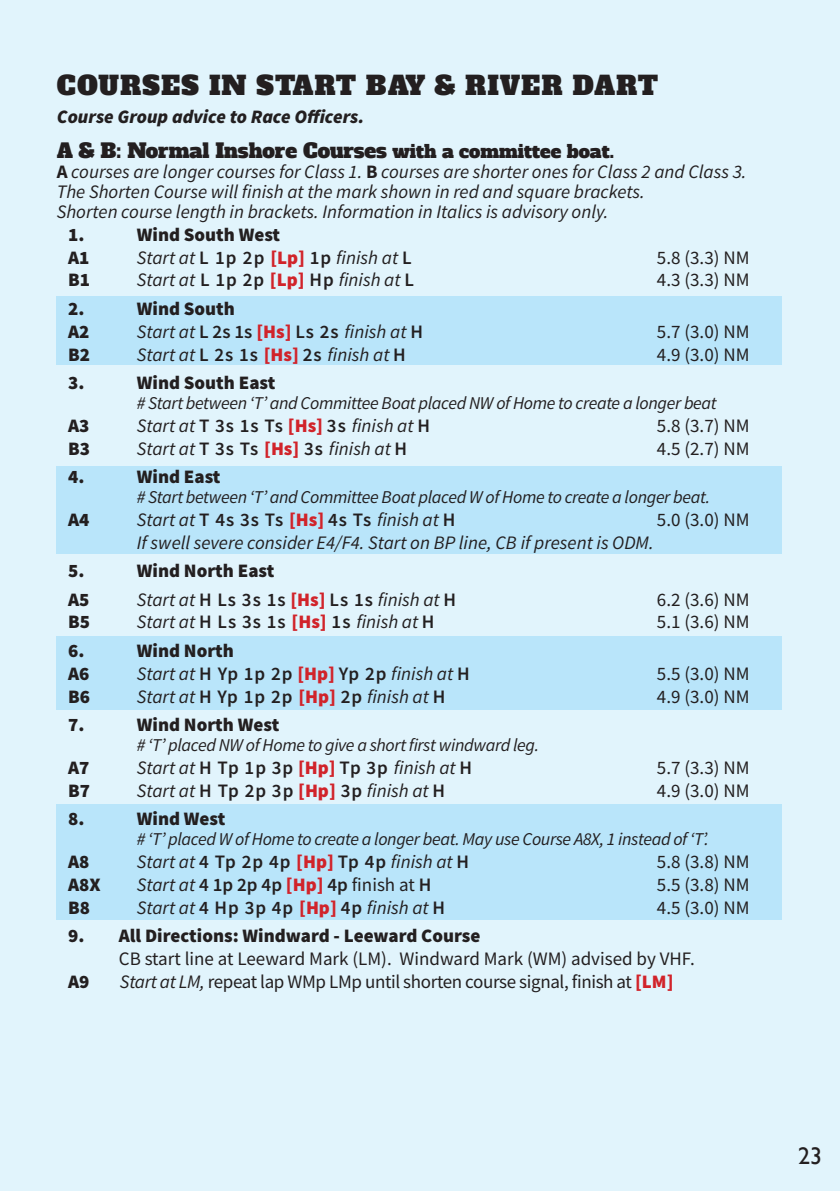
<style>
.page{position:relative;width:840px;height:1191px;background:#fff}
.page>*{position:absolute;margin:0;border:0;box-sizing:border-box;transform-origin:0 0}
.b_head_Alpha{font:26px "Alfa Slab One";letter-spacing:.04em;color:#231f20}
.t1{font:24px "Gill Sans";color:#231f20}
.C_ALPHA_HEAD_9_5{font:20px "Alfa Slab One";color:#231f20}
._9_5_body_copy{font:italic 19px "Source Sans Pro";color:#231f20}
._9_5_body_copy-2{font:19px "Source Sans Pro";color:#231f20}
._9_5_body_copy-3{font:900 19px "Source Sans Pro";color:#231f20}
._9_5_body_copy-4{font:19px "Source Sans Pro";letter-spacing:-.02em;color:#231f20}
._9_5_body_copy-5{font:italic 900 19px "Source Sans Pro";color:#231f20}
._9_5_body_copy-6{font:600 19px "Source Sans Pro";color:#231f20}
._9_5_body_copy-7{font:italic 18px "Source Sans Pro";letter-spacing:-.02em;color:#231f20}
.s1{font-size:18px}
.s2{font-weight:700;font-style:normal}
.s3{font-weight:600;font-style:normal}
.s4{font-weight:900;font-style:normal;color:#d1232a}
.s5{font-weight:400;font-style:italic}
.s6{font-weight:900;color:#d1232a}
.s7{font-weight:400}
.s8{font-style:italic}
</style>
<div class="page">
<div style="left:0;top:0;width:839px;height:1191px;background:#e1f4fc"></div>
<div style="left:57px;top:465px;width:724px;height:88px;background:#b9e5fa"></div>
<div style="left:57px;top:804px;width:724px;height:115px;background:#b9e5fa"></div>
<div style="left:57px;top:636px;width:724px;height:73px;background:#b9e5fa"></div>
<div style="left:57px;top:296px;width:724px;height:68px;background:#b9e5fa"></div>
<p class="b_head_Alpha" style="left:57px;top:68px;width:602px">COURSES IN START BAY &amp; RIVER DART</p>
<p class="_9_5_body_copy-5" style="left:57px;top:104px;width:309px">Course Group advice to Race Officers.</p>
<p class="C_ALPHA_HEAD_9_5" style="left:57px;top:137px;width:558px">A &amp; B: Normal Inshore Courses <span class="s1">with a committee boat.</span></p>
<p class="_9_5_body_copy" style="left:57px;top:160px;width:690px"><span class="s2">A</span> courses are longer courses for Class 1. <span class="s2">B</span> courses are shorter ones for Class 2 and Class 3.</p>
<p class="_9_5_body_copy" style="left:57px;top:180px;width:589px">The Shorten Course will finish at the mark shown in red and square brackets.</p>
<p class="_9_5_body_copy" style="left:57px;top:200px;width:553px">Shorten course length in brackets. Information in Italics is advisory only.</p>
<p class="_9_5_body_copy-3" style="left:68px;top:221px;width:18px">1.</p>
<p class="_9_5_body_copy-3" style="left:137px;top:221px;width:145px">Wind South West</p>
<p class="_9_5_body_copy-3" style="left:68px;top:244px;width:23px">A1</p>
<p class="_9_5_body_copy" style="left:137px;top:245px;width:276px">Start at <span class="s3">L 1p 2p</span> <span class="s4">[Lp]</span> <span class="s3">1p</span> finish at <span class="s3">L</span></p>
<p class="_9_5_body_copy-2" style="left:656px;top:245px;width:94px">5.8 (3.3) NM</p>
<p class="_9_5_body_copy-3" style="left:68px;top:267px;width:23px">B1</p>
<p class="_9_5_body_copy" style="left:137px;top:268px;width:278px">Start at <span class="s3">L 1p 2p</span> <span class="s4">[Lp]</span> <span class="s3">Hp</span> finish at <span class="s3">L</span></p>
<p class="_9_5_body_copy-2" style="left:656px;top:268px;width:94px">4.3 (3.3) NM</p>
<p class="_9_5_body_copy-3" style="left:68px;top:295px;width:18px">2.</p>
<p class="_9_5_body_copy-3" style="left:137px;top:295px;width:100px">Wind South</p>
<p class="_9_5_body_copy-3" style="left:68px;top:318px;width:23px">A2</p>
<p class="_9_5_body_copy" style="left:137px;top:319px;width:287px">Start at <span class="s3">L 2s 1s</span> <span class="s4">[Hs]</span> <span class="s3">Ls 2s</span> finish at <span class="s3">H</span></p>
<p class="_9_5_body_copy-2" style="left:656px;top:319px;width:94px">5.7 (3.0) NM</p>
<p class="_9_5_body_copy-3" style="left:68px;top:341px;width:23px">B2</p>
<p class="_9_5_body_copy" style="left:137px;top:342px;width:270px">Start at <span class="s3">L 2s 1s</span> <span class="s4">[Hs]</span> <span class="s3">2s</span> finish at <span class="s3">H</span></p>
<p class="_9_5_body_copy-2" style="left:656px;top:342px;width:94px">4.9 (3.0) NM</p>
<p class="_9_5_body_copy-3" style="left:68px;top:369px;width:18px">3.</p>
<p class="_9_5_body_copy-3" style="left:137px;top:369px;width:140px">Wind South East</p>
<p class="_9_5_body_copy-7" style="left:137px;top:391px;width:581px"># Start between ‘T’ and Committee Boat placed NW of Home to create a longer beat</p>
<p class="_9_5_body_copy-3" style="left:68px;top:412px;width:23px">A3</p>
<p class="_9_5_body_copy" style="left:137px;top:413px;width:294px">Start at <span class="s3">T 3s 1s Ts</span> <span class="s4">[Hs]</span> <span class="s3">3s</span> finish at <span class="s3">H</span></p>
<p class="_9_5_body_copy-2" style="left:656px;top:413px;width:94px">5.8 (3.7) NM</p>
<p class="_9_5_body_copy-3" style="left:68px;top:435px;width:23px">B3</p>
<p class="_9_5_body_copy" style="left:137px;top:436px;width:272px">Start at <span class="s3">T 3s Ts</span> <span class="s4">[Hs]</span> <span class="s3">3s</span> finish at <span class="s3">H</span></p>
<p class="_9_5_body_copy-2" style="left:656px;top:436px;width:94px">4.5 (2.7) NM</p>
<p class="_9_5_body_copy-3" style="left:68px;top:463px;width:18px">4.</p>
<p class="_9_5_body_copy-3" style="left:137px;top:463px;width:85px">Wind East</p>
<p class="_9_5_body_copy-7" style="left:137px;top:485px;width:574px"># Start between ‘T’ and Committee Boat placed W of Home to create a longer beat.</p>
<p class="_9_5_body_copy-3" style="left:68px;top:506px;width:23px">A4</p>
<p class="_9_5_body_copy" style="left:137px;top:507px;width:320px">Start at <span class="s3">T 4s 3s Ts</span> <span class="s4">[Hs]</span> <span class="s3">4s Ts</span> finish at <span class="s3">H</span></p>
<p class="_9_5_body_copy-2" style="left:656px;top:507px;width:94px">5.0 (3.0) NM</p>
<p class="_9_5_body_copy" style="left:137px;top:530px;width:518px">If swell severe consider E4/F4. Start on BP line, CB if present is ODM.</p>
<p class="_9_5_body_copy-3" style="left:68px;top:558px;width:18px">5.</p>
<p class="_9_5_body_copy-3" style="left:137px;top:558px;width:139px">Wind North East</p>
<p class="_9_5_body_copy-3" style="left:68px;top:586px;width:23px">A5</p>
<p class="_9_5_body_copy" style="left:137px;top:587px;width:320px">Start at <span class="s3">H Ls 3s 1s</span> <span class="s4">[Hs]</span> <span class="s3">Ls 1s</span> finish at <span class="s3">H</span></p>
<p class="_9_5_body_copy-2" style="left:656px;top:587px;width:94px">6.2 (3.6) NM</p>
<p class="_9_5_body_copy-3" style="left:68px;top:609px;width:23px">B5</p>
<p class="_9_5_body_copy" style="left:137px;top:610px;width:299px">Start at <span class="s3">H Ls 3s 1s</span> <span class="s4">[Hs]</span> <span class="s3">1s</span> finish at <span class="s3">H</span></p>
<p class="_9_5_body_copy-2" style="left:656px;top:610px;width:94px">5.1 (3.6) NM</p>
<p class="_9_5_body_copy-3" style="left:68px;top:637px;width:18px">6.</p>
<p class="_9_5_body_copy-3" style="left:137px;top:637px;width:99px">Wind North</p>
<p class="_9_5_body_copy-3" style="left:68px;top:660px;width:23px">A6</p>
<p class="_9_5_body_copy" style="left:137px;top:661px;width:334px">Start at <span class="s3">H Yp 1p 2p</span> <span class="s4">[Hp]</span> <span class="s3">Yp 2p</span> finish at <span class="s3">H</span></p>
<p class="_9_5_body_copy-2" style="left:656px;top:661px;width:94px">5.5 (3.0) NM</p>
<p class="_9_5_body_copy-3" style="left:68px;top:683px;width:23px">B6</p>
<p class="_9_5_body_copy" style="left:137px;top:684px;width:310px">Start at <span class="s3">H Yp 1p 2p</span> <span class="s4">[Hp]</span> <span class="s3">2p</span> finish at <span class="s3">H</span></p>
<p class="_9_5_body_copy-2" style="left:656px;top:684px;width:94px">4.9 (3.0) NM</p>
<p class="_9_5_body_copy-3" style="left:68px;top:711px;width:18px">7.</p>
<p class="_9_5_body_copy-3" style="left:137px;top:711px;width:144px">Wind North West</p>
<p class="_9_5_body_copy-7" style="left:137px;top:733px;width:403px"># ‘T’ placed NW of Home to give a short first windward leg.</p>
<p class="_9_5_body_copy-3" style="left:68px;top:754px;width:23px">A7</p>
<p class="_9_5_body_copy" style="left:137px;top:755px;width:336px">Start at <span class="s3">H Tp 1p 3p</span> <span class="s4">[Hp]</span> <span class="s3">Tp 3p</span> finish at <span class="s3">H</span></p>
<p class="_9_5_body_copy-2" style="left:656px;top:755px;width:94px">5.7 (3.3) NM</p>
<p class="_9_5_body_copy-3" style="left:68px;top:777px;width:23px">B7</p>
<p class="_9_5_body_copy" style="left:137px;top:778px;width:310px">Start at <span class="s3">H Tp 2p 3p</span> <span class="s4">[Hp]</span> <span class="s3">3p</span> finish at <span class="s3">H</span></p>
<p class="_9_5_body_copy-2" style="left:656px;top:778px;width:94px">4.9 (3.0) NM</p>
<p class="_9_5_body_copy-3" style="left:68px;top:805px;width:18px">8.</p>
<p class="_9_5_body_copy-3" style="left:137px;top:805px;width:90px">Wind West</p>
<p class="_9_5_body_copy-7" style="left:137px;top:827px;width:573px"># ‘T’ placed W of Home to create a longer beat. May use Course A8X, 1 instead of ‘T’.</p>
<p class="_9_5_body_copy-3" style="left:68px;top:848px;width:23px">A8</p>
<p class="_9_5_body_copy" style="left:137px;top:849px;width:333px">Start at <span class="s3">4 Tp 2p 4p</span> <span class="s4">[Hp]</span> <span class="s3">Tp 4p</span> finish at <span class="s3">H</span></p>
<p class="_9_5_body_copy-2" style="left:656px;top:849px;width:94px">5.8 (3.8) NM</p>
<p class="_9_5_body_copy-3" style="left:68px;top:871px;width:34px">A8X</p>
<p class="_9_5_body_copy-6" style="left:137px;top:872px;width:296px"><span class="s5">Start at</span> 4 1p 2p 4p <span class="s6">[Hp]</span> 4p <span class="s7">finish at</span> H</p>
<p class="_9_5_body_copy-2" style="left:656px;top:872px;width:94px">5.5 (3.8) NM</p>
<p class="_9_5_body_copy-3" style="left:68px;top:894px;width:23px">B8</p>
<p class="_9_5_body_copy" style="left:137px;top:895px;width:310px">Start at <span class="s3">4 Hp 3p 4p</span> <span class="s4">[Hp]</span> <span class="s3">4p</span> finish at <span class="s3">H</span></p>
<p class="_9_5_body_copy-2" style="left:656px;top:895px;width:94px">4.5 (3.0) NM</p>
<p class="_9_5_body_copy-3" style="left:68px;top:922px;width:413px">9. All Directions: Windward - Leeward Course</p>
<p class="_9_5_body_copy-2" style="left:119px;top:946px;width:577px">CB start line at Leeward Mark (LM). Windward Mark (WM) advised by VHF.</p>
<p class="_9_5_body_copy-3" style="left:68px;top:968px;width:23px">A9</p>
<p class="_9_5_body_copy-4" style="left:120px;top:969px;width:555px"><span class="s8">Start at LM,</span> repeat lap WMp LMp until shorten course signal, finish at <span class="s6">[LM]</span></p>
<p class="t1" style="left:797px;top:1141px;width:25px">23</p>
</div>
